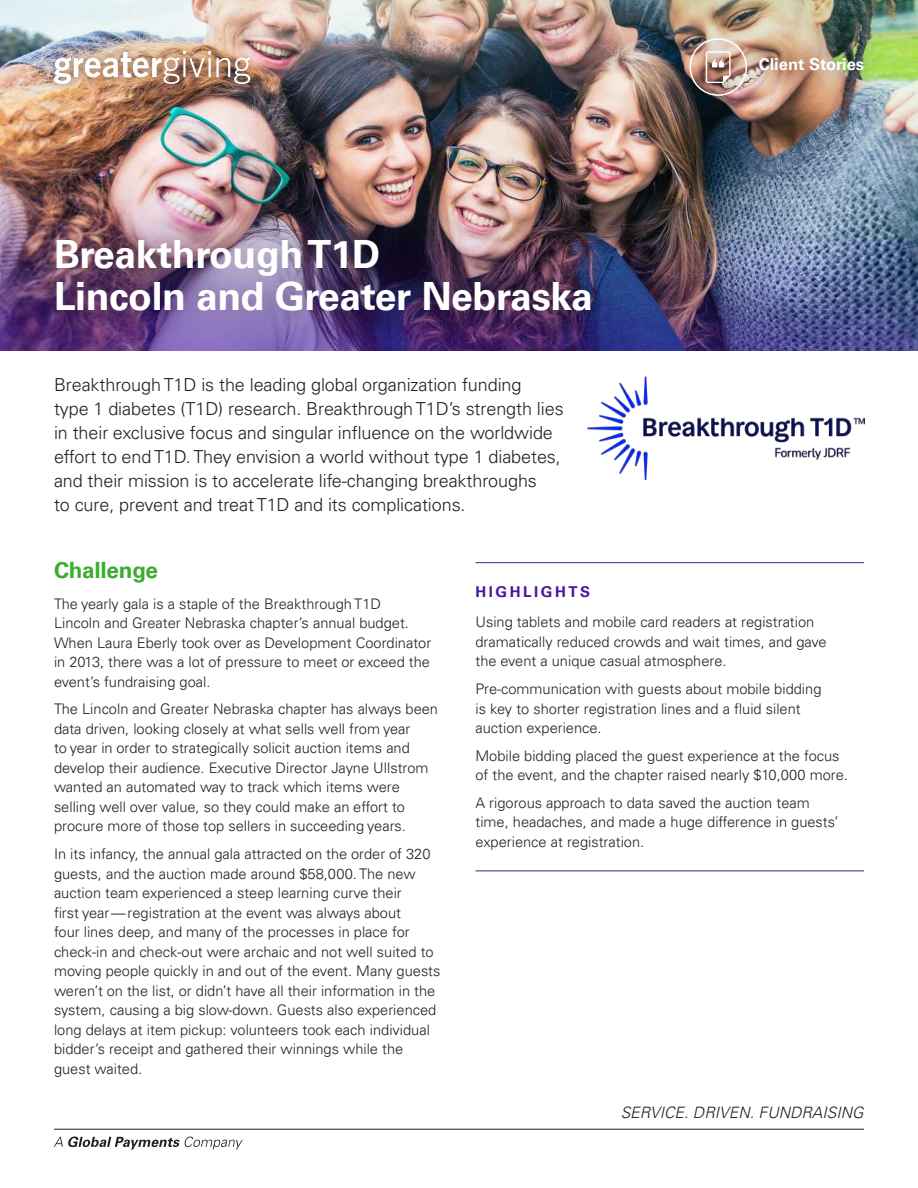
<style>
.page{position:relative;width:918px;height:1188px;background:#fff}
.page>*{position:absolute;margin:0;border:0;box-sizing:border-box;transform-origin:0 0}
.t1{font:700 39px/42px "Univers LT Pro 65";letter-spacing:-.01em;color:#fff}
.t2{font:700 22.5px "Univers LT Pro 65";letter-spacing:-.01em;color:#3aad2d}
.t3{font:300 18px/24px "Univers LT Pro 45";letter-spacing:-.005em;color:#221f1f}
.t4{font:700 16.5px "Univers LT Pro 65";color:#fff}
.t5{font:italic 300 15.75px "Univers LT Pro 45";color:#221f1f}
.t6{font:700 15px "Univers LT Pro 65";letter-spacing:.17em;color:#4918a1}
.t7{font:300 14.7px/19.5px "Univers LT Pro 45";color:#221f1f}
</style>
<div class="page">
<hr style="left:54px;top:1129px;width:810px;height:1px;background:#221f1f">
<svg style="left:54px;top:1137px;width:189px;height:13px"></svg>
<img style="left:0;top:0;width:918px;height:351px">
<div style="left:27px;top:211px;width:592px;height:129px;background:#221f1f;opacity:.2"></div>
<div style="left:46px;top:43px;width:212px;height:49px;background:#221f1f;opacity:.44"></div>
<img style="left:54px;top:51px;width:196px;height:33px">
<div style="left:675px;top:23px;width:87px;height:88px;background:#221f1f;opacity:.4"></div>
<img style="left:689px;top:38px;width:58px;height:58px">
<div style="left:738px;top:37px;width:147px;height:55px;background:#221f1f;opacity:.4"></div>
<hr style="left:476px;top:871px;width:388px;height:1px;background:#4918a1">
<hr style="left:476px;top:562px;width:388px;height:1px;background:#4918a1">
<img style="left:588px;top:377px;width:277px;height:102px">
<h1 class="t1" style="left:54px;top:236px;width:540px">Breakthrough T1D<br>Lincoln and Greater Nebraska</h1>
<p class="t3" style="left:54px;top:374px;width:511px">Breakthrough T1D is the leading global organization funding<br>type 1 diabetes (T1D) research. Breakthrough T1D’s strength lies in their exclusive focus and singular influence on the worldwide effort to end T1D. They envision a world without type 1 diabetes, and their mission is to accelerate life-changing breakthroughs<br>to cure, prevent and treat T1D and its complications.</p>
<p class="t4" style="left:759px;top:58px;width:107px">Client Stories</p>
<h2 class="t2" style="left:54px;top:562px;width:106px">Challenge</h2>
<p class="t7" style="left:54px;top:595px;width:379px">The yearly gala is a staple of the Breakthrough T1D<br>Lincoln and Greater Nebraska chapter’s annual budget.<br>When Laura Eberly took over as Development Coordinator in 2013, there was a lot of pressure to meet or exceed the event’s fundraising goal.</p>
<p class="t7" style="left:54px;top:699px;width:386px">The Lincoln and Greater Nebraska chapter has always been data driven, looking closely at what sells well from year<br>to year in order to strategically solicit auction items and develop their audience. Executive Director Jayne Ullstrom wanted an automated way to track which items were selling well over value, so they could make an effort to procure more of those top sellers in succeeding years.</p>
<p class="t7" style="left:54px;top:844px;width:388px">In its infancy, the annual gala attracted on the order of 320 guests, and the auction made around $58,000. The new auction team experienced a steep learning curve their<br>first year—registration at the event was always about<br>four lines deep, and many of the processes in place for check-in and check-out were archaic and not well suited to moving people quickly in and out of the event. Many guests weren’t on the list, or didn’t have all their information in the system, causing a big slow-down. Guests also experienced long delays at item pickup: volunteers took each individual bidder’s receipt and gathered their winnings while the guest waited.</p>
<p class="t6" style="left:476px;top:586px;width:116px">HIGHLIGHTS</p>
<p class="t7" style="left:476px;top:614px;width:353px">Using tablets and mobile card readers at registration dramatically reduced crowds and wait times, and gave the event a unique casual atmosphere.</p>
<p class="t7" style="left:476px;top:679px;width:347px">Pre-communication with guests about mobile bidding is key to shorter registration lines and a fluid silent auction experience.</p>
<p class="t7" style="left:476px;top:747px;width:374px">Mobile bidding placed the guest experience at the focus of the event, and the chapter raised nearly $10,000 more.</p>
<p class="t7" style="left:476px;top:794px;width:365px">A rigorous approach to data saved the auction team time, headaches, and made a huge difference in guests’ experience at registration.</p>
<p class="t5" style="left:621px;top:1104px;width:244px">SERVICE. DRIVEN. FUNDRAISING</p>
</div>
